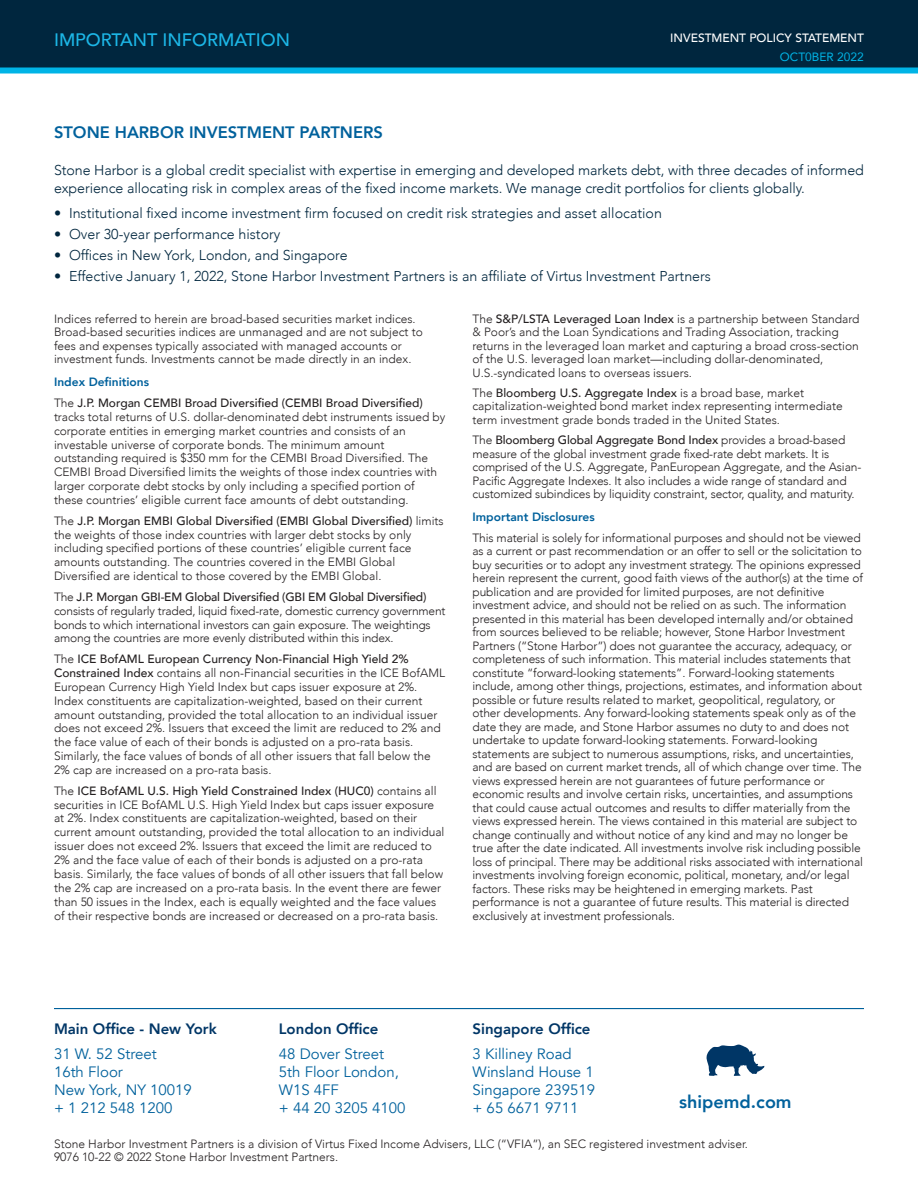
<style>
.page{position:relative;width:918px;height:1188px;background:#fff}
.page>*{position:absolute;margin:0;border:0;box-sizing:border-box;transform-origin:0 0}
.Page_head{font:500 18px "Avenir";color:#1cb6e6}
.Endnotes{font:800 18px "Avenir";color:#00619c}
.Subhead{font:800 16.5px "Avenir";color:#00619c}
.t1{font:15px "Avenir";color:#00619c}
.t2{font:800 15px "Avenir";color:#003666}
.Body_Text{font:300 14.25px/18px "Avenir";color:#00263e}
.Endnotes-2{font:300 12px/13.5px "Avenir";letter-spacing:-.01em;color:#231f20}
.Subhead_3{font:800 12px "Avenir";color:#00619c}
.t3{font:500 12px "Avenir";color:#fff}
.t4{font:12px "Avenir";color:#00b4e6}
.s1{font-weight:500}
</style>
<div class="page">
<div style="left:0;top:0;width:918px;height:68px;background:#00263e"></div>
<div style="left:0;top:68px;width:918px;height:6px;background:#00b4e6"></div>
<hr style="left:54px;top:1008px;width:810px;height:1px;background:#00619c">
<svg style="left:706px;top:1045px;width:58px;height:31px"></svg>
<p class="Page_head" style="left:54px;top:24px;width:238px">IMPORTANT INFORMATION</p>
<p class="Subhead" style="left:54px;top:119px;width:331px">STONE HARBOR INVESTMENT PARTNERS</p>
<p class="t3" style="left:670px;top:27px;width:195px">INVESTMENT POLICY STATEMENT</p>
<p class="t4" style="left:780px;top:47px;width:86px">OCT0BER 2022</p>
<p class="Body_Text" style="left:54px;top:161px;width:811px">Stone Harbor is a global credit specialist with expertise in emerging and developed markets debt, with three decades of informed experience allocating risk in complex areas of the fixed income markets. We manage credit portfolios for clients globally.</p>
<p class="Body_Text" style="left:54px;top:204px;width:609px">• Institutional fixed income investment firm focused on credit risk strategies and asset allocation</p>
<p class="Body_Text" style="left:54px;top:225px;width:228px">• Over 30-year performance history</p>
<p class="Body_Text" style="left:54px;top:246px;width:295px">• Offices in New York, London, and Singapore</p>
<p class="Body_Text" style="left:54px;top:267px;width:659px">• Effective January 1, 2022, Stone Harbor Investment Partners is an affiliate of Virtus Investment Partners</p>
<p class="Endnotes-2" style="left:54px;top:312px;width:370px">Indices referred to herein are broad-based securities market indices.<br>Broad-based securities indices are unmanaged and are not subject to fees and expenses typically associated with managed accounts or investment funds. Investments cannot be made directly in an index.</p>
<p class="Subhead_3" style="left:54px;top:373px;width:97px">Index Definitions</p>
<p class="Endnotes-2" style="left:54px;top:396px;width:393px">The <span class="s1">J.P. Morgan CEMBI Broad Diversified (CEMBI Broad Diversified) </span>tracks total returns of U.S. dollar-denominated debt instruments issued by corporate entities in emerging market countries and consists of an investable universe of corporate bonds. The minimum amount outstanding required is $350 mm for the CEMBI Broad Diversified. The CEMBI Broad Diversified limits the weights of those index countries with larger corporate debt stocks by only including a specified portion of these countries’ eligible current face amounts of debt outstanding.</p>
<p class="Endnotes-2" style="left:54px;top:514px;width:391px">The <span class="s1">J.P. Morgan EMBI Global Diversified (EMBI Global Diversified)</span> limits the weights of those index countries with larger debt stocks by only including specified portions of these countries’ eligible current face amounts outstanding. The countries covered in the EMBI Global Diversified are identical to those covered by the EMBI Global.</p>
<p class="Endnotes-2" style="left:54px;top:590px;width:393px">The <span class="s1">J.P. Morgan GBI-EM Global Diversified (GBI EM Global Diversified) </span>consists of regularly traded, liquid fixed-rate, domestic currency government bonds to which international investors can gain exposure. The weightings among the countries are more evenly distributed within this index.</p>
<p class="Endnotes-2" style="left:54px;top:652px;width:393px">The <span class="s1">ICE BofAML European Currency Non-Financial High Yield 2% Constrained Index</span> contains all non-Financial securities in the ICE BofAML European Currency High Yield Index but caps issuer exposure at 2%.<br>Index constituents are capitalization-weighted, based on their current amount outstanding, provided the total allocation to an individual issuer does not exceed 2%. Issuers that exceed the limit are reduced to 2% and the face value of each of their bonds is adjusted on a pro-rata basis.<br>Similarly, the face values of bonds of all other issuers that fall below the 2% cap are increased on a pro-rata basis.</p>
<p class="Endnotes-2" style="left:54px;top:784px;width:392px">The <span class="s1">ICE BofAML U.S. High Yield Constrained Index (HUC0)</span> contains all securities in ICE BofAML U.S. High Yield Index but caps issuer exposure at 2%. Index constituents are capitalization-weighted, based on their current amount outstanding, provided the total allocation to an individual issuer does not exceed 2%. Issuers that exceed the limit are reduced to 2% and the face value of each of their bonds is adjusted on a pro-rata basis. Similarly, the face values of bonds of all other issuers that fall below the 2% cap are increased on a pro-rata basis. In the event there are fewer than 50 issues in the Index, each is equally weighted and the face values of their respective bonds are increased or decreased on a pro-rata basis.</p>
<p class="Endnotes-2" style="left:472px;top:312px;width:389px">The <span class="s1">S&amp;P/LSTA Leveraged Loan Index</span> is a partnership between Standard &amp; Poor’s and the Loan Syndications and Trading Association, tracking returns in the leveraged loan market and capturing a broad cross-section of the U.S. leveraged loan market—including dollar-denominated, U.S.-syndicated loans to overseas issuers.</p>
<p class="Endnotes-2" style="left:472px;top:386px;width:372px">The <span class="s1">Bloomberg U.S. Aggregate Index</span> is a broad base, market capitalization-weighted bond market index representing intermediate term investment grade bonds traded in the United States.</p>
<p class="Endnotes-2" style="left:472px;top:433px;width:390px">The <span class="s1">Bloomberg Global Aggregate Bond Index</span> provides a broad-based measure of the global investment grade fixed-rate debt markets. It is comprised of the U.S. Aggregate, PanEuropean Aggregate, and the Asian-Pacific Aggregate Indexes. It also includes a wide range of standard and customized subindices by liquidity constraint, sector, quality, and maturity.</p>
<p class="Subhead_3" style="left:472px;top:508px;width:124px">Important Disclosures</p>
<p class="Endnotes-2" style="left:472px;top:531px;width:392px">This material is solely for informational purposes and should not be viewed as a current or past recommendation or an offer to sell or the solicitation to buy securities or to adopt any investment strategy. The opinions expressed herein represent the current, good faith views of the author(s) at the time of publication and are provided for limited purposes, are not definitive investment advice, and should not be relied on as such. The information presented in this material has been developed internally and/or obtained from sources believed to be reliable; however, Stone Harbor Investment Partners (“Stone Harbor”) does not guarantee the accuracy, adequacy, or completeness of such information. This material includes statements that constitute “forward-looking statements”. Forward-looking statements include, among other things, projections, estimates, and information about possible or future results related to market, geopolitical, regulatory, or other developments. Any forward-looking statements speak only as of the date they are made, and Stone Harbor assumes no duty to and does not undertake to update forward-looking statements. Forward-looking statements are subject to numerous assumptions, risks, and uncertainties, and are based on current market trends, all of which change over time. The views expressed herein are not guarantees of future performance or economic results and involve certain risks, uncertainties, and assumptions that could cause actual outcomes and results to differ materially from the views expressed herein. The views contained in this material are subject to change continually and without notice of any kind and may no longer be true after the date indicated. All investments involve risk including possible loss of principal. There may be additional risks associated with international investments involving foreign economic, political, monetary, and/or legal factors. These risks may be heightened in emerging markets. Past performance is not a guarantee of future results. This material is directed exclusively at investment professionals.</p>
<p class="t2" style="left:54px;top:1017px;width:164px">Main Office - New York</p>
<p class="t1" style="left:54px;top:1045px;width:104px">31 W. 52 Street</p>
<p class="t1" style="left:54px;top:1063px;width:70px">16th Floor</p>
<p class="t1" style="left:54px;top:1081px;width:139px">New York, NY 10019</p>
<p class="t1" style="left:54px;top:1099px;width:120px">+ 1 212 548 1200</p>
<p class="t2" style="left:279px;top:1017px;width:101px">London Office</p>
<p class="t1" style="left:279px;top:1045px;width:107px">48 Dover Street</p>
<p class="t1" style="left:279px;top:1063px;width:122px">5th Floor London,</p>
<p class="t1" style="left:279px;top:1081px;width:62px">W1S 4FF</p>
<p class="t1" style="left:279px;top:1099px;width:128px">+ 44 20 3205 4100</p>
<p class="t2" style="left:472px;top:1017px;width:120px">Singapore Office</p>
<p class="t1" style="left:472px;top:1045px;width:101px">3 Killiney Road</p>
<p class="t1" style="left:472px;top:1063px;width:123px">Winsland House 1</p>
<p class="t1" style="left:472px;top:1081px;width:124px">Singapore 239519</p>
<p class="t1" style="left:472px;top:1099px;width:107px">+ 65 6671 9711</p>
<p class="Endnotes" style="left:679px;top:1087px;width:114px">shipemd.com</p>
<p class="Endnotes-2" style="left:54px;top:1137px;width:696px">Stone Harbor Investment Partners is a division of Virtus Fixed Income Advisers, LLC (“VFIA”), an SEC registered investment adviser.<br>9076 10-22 © 2022 Stone Harbor Investment Partners.</p>
</div>
